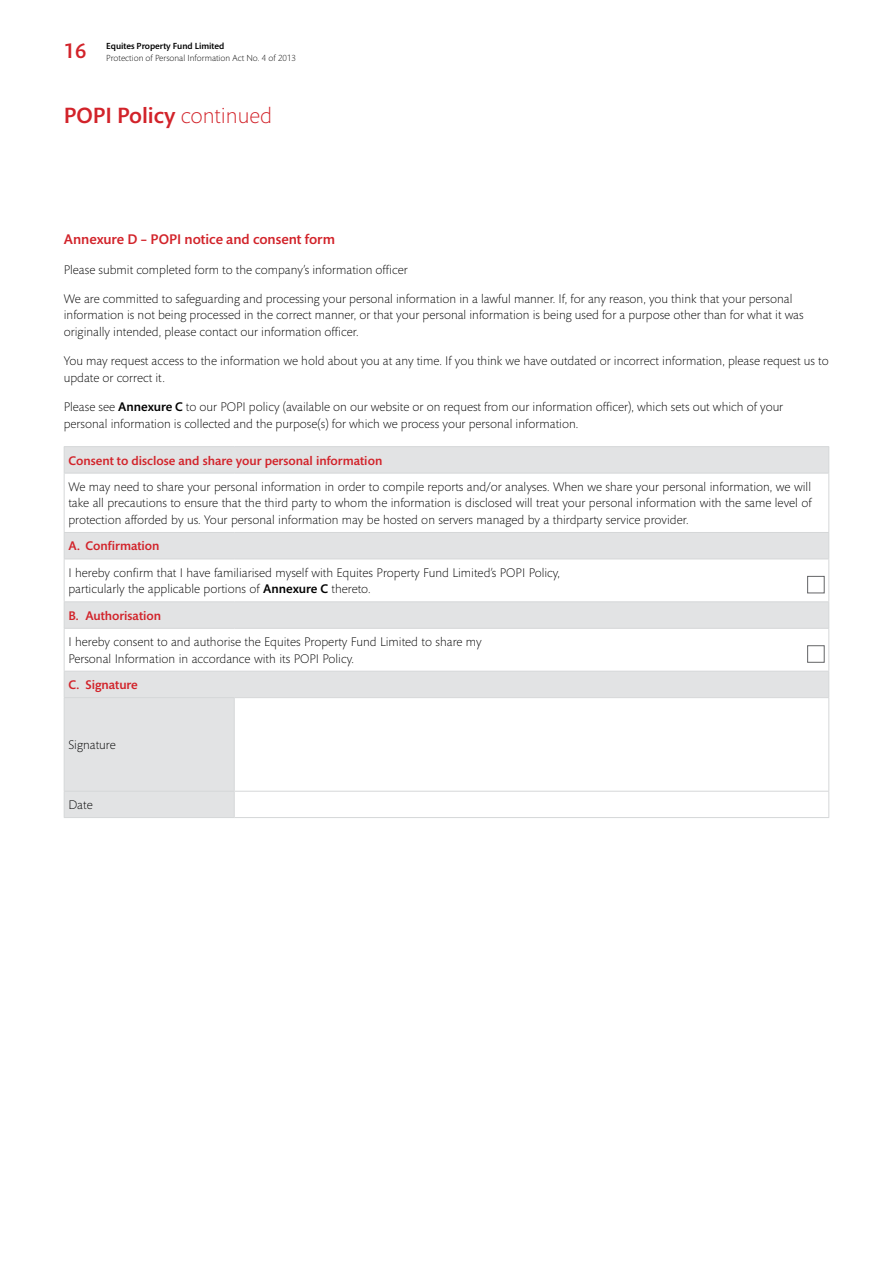
<style>
.page{position:relative;width:893px;height:1263px;background:#fff}
.page>*{position:absolute;margin:0;border:0;box-sizing:border-box;transform-origin:0 0}
.t1{font:500 22.5px "Mundo Sans";color:#d2232a}
.t2{font:500 21px "Mundo Sans";color:#d2232a}
.t3{font:500 14.25px "Mundo Sans";color:#d2232a}
.t4{font:300 12.75px/16.5px "Mundo Sans";color:#000}
.t5{font:500 12.75px "Mundo Sans";color:#d2232a}
.t6{font:300 9px "Mundo Sans";color:#000}
.t7{font:500 9px "Mundo Sans";color:#000}
.s1{font-weight:300}
.s2{font-weight:500}
</style>
<div class="page">
<svg style="left:65px;top:447px;width:763px;height:370px"></svg>
<svg style="left:235px;top:698px;width:593px;height:119px"></svg>
<hr style="left:64px;top:446px;width:170px;height:1px;background:#d5d7d8">
<svg style="left:64px;top:447px;width:1px;height:26px"></svg>
<hr style="left:234px;top:446px;width:595px;height:1px;background:#d5d7d8">
<svg style="left:828px;top:447px;width:1px;height:26px"></svg>
<hr style="left:64px;top:473px;width:170px;height:1px;background:#d5d7d8">
<hr style="left:64px;top:473px;width:1px;height:59px;background:#d5d7d8">
<hr style="left:234px;top:473px;width:595px;height:1px;background:#d5d7d8">
<hr style="left:828px;top:473px;width:1px;height:59px;background:#d5d7d8">
<hr style="left:64px;top:532px;width:170px;height:1px;background:#d5d7d8">
<svg style="left:64px;top:533px;width:1px;height:26px"></svg>
<hr style="left:234px;top:532px;width:595px;height:1px;background:#d5d7d8">
<svg style="left:828px;top:533px;width:1px;height:26px"></svg>
<hr style="left:64px;top:559px;width:170px;height:1px;background:#d5d7d8">
<hr style="left:64px;top:559px;width:1px;height:42px;background:#d5d7d8">
<hr style="left:234px;top:559px;width:595px;height:1px;background:#d5d7d8">
<hr style="left:828px;top:559px;width:1px;height:42px;background:#d5d7d8">
<hr style="left:64px;top:601px;width:170px;height:1px;background:#d5d7d8">
<svg style="left:64px;top:602px;width:1px;height:26px"></svg>
<hr style="left:234px;top:601px;width:595px;height:1px;background:#d5d7d8">
<svg style="left:828px;top:602px;width:1px;height:26px"></svg>
<hr style="left:64px;top:628px;width:170px;height:1px;background:#d5d7d8">
<hr style="left:64px;top:629px;width:1px;height:42px;background:#d5d7d8">
<hr style="left:234px;top:628px;width:595px;height:1px;background:#d5d7d8">
<hr style="left:828px;top:629px;width:1px;height:42px;background:#d5d7d8">
<hr style="left:64px;top:671px;width:170px;height:1px;background:#d5d7d8">
<svg style="left:64px;top:672px;width:1px;height:25px"></svg>
<hr style="left:234px;top:671px;width:595px;height:1px;background:#d5d7d8">
<svg style="left:828px;top:672px;width:1px;height:25px"></svg>
<hr style="left:64px;top:697px;width:170px;height:1px;background:#d5d7d8">
<hr style="left:64px;top:698px;width:1px;height:93px;background:#d5d7d8">
<hr style="left:234px;top:697px;width:595px;height:1px;background:#d5d7d8">
<hr style="left:234px;top:698px;width:1px;height:93px;background:#d5d7d8">
<hr style="left:828px;top:698px;width:1px;height:93px;background:#d5d7d8">
<hr style="left:64px;top:791px;width:170px;height:1px;background:#d5d7d8">
<svg style="left:64px;top:792px;width:1px;height:25px"></svg>
<hr style="left:234px;top:791px;width:595px;height:1px;background:#d5d7d8">
<svg style="left:234px;top:792px;width:1px;height:25px"></svg>
<svg style="left:828px;top:792px;width:1px;height:25px"></svg>
<hr style="left:64px;top:817px;width:170px;height:1px;background:#d5d7d8">
<hr style="left:234px;top:817px;width:595px;height:1px;background:#d5d7d8">
<div style="left:807px;top:576px;width:18px;height:17px;border:1px solid #636466"></div>
<div style="left:807px;top:645px;width:18px;height:18px;border:1px solid #636466"></div>
<p class="t7" style="left:106px;top:41px;width:120px">Equites Property Fund Limited</p>
<h2 class="t2" style="left:64px;top:40px;width:24px">16</h2>
<p class="t6" style="left:106px;top:53px;width:191px">Protection of Personal Information Act No. 4 of 2013</p>
<h1 class="t1" style="left:64px;top:103px;width:210px">POPI Policy <span class="s1">continued</span></h1>
<p class="t3" style="left:64px;top:232px;width:273px">Annexure D – POPI notice and consent form</p>
<p class="t4" style="left:64px;top:262px;width:346px">Please submit completed form to the company’s information officer</p>
<p class="t4" style="left:64px;top:291px;width:741px">We are committed to safeguarding and processing your personal information in a lawful manner. If, for any reason, you think that your personal information is not being processed in the correct manner, or that your personal information is being used for a purpose other than for what it was originally intended, please contact our information officer.</p>
<p class="t4" style="left:64px;top:353px;width:766px">You may request access to the information we hold about you at any time. If you think we have outdated or incorrect information, please request us to update or correct it.</p>
<p class="t4" style="left:64px;top:399px;width:721px">Please see <span class="s2">Annexure C</span> to our POPI policy (available on our website or on request from our information officer), which sets out which of your personal information is collected and the purpose(s) for which we process your personal information.</p>
<p class="t5" style="left:68px;top:453px;width:315px">Consent to disclose and share your personal information</p>
<p class="t4" style="left:68px;top:479px;width:745px;text-align:justify">We may need to share your personal information in order to compile reports and/or analyses. When we share your personal information, we will take all precautions to ensure that the third party to whom the information is disclosed will treat your personal information with the same level of protection afforded by us. Your personal information may be hosted on servers managed by a thirdparty service provider.</p>
<p class="t5" style="left:68px;top:539px;width:93px">A. Confirmation</p>
<p class="t4" style="left:68px;top:565px;width:493px">I hereby confirm that I have familiarised myself with Equites Property Fund Limited’s POPI Policy, particularly the applicable portions of <span class="s2">Annexure C</span> thereto.</p>
<p class="t5" style="left:68px;top:609px;width:94px">B. Authorisation</p>
<p class="t4" style="left:68px;top:634px;width:415px">I hereby consent to and authorise the Equites Property Fund Limited to share my<br>Personal Information in accordance with its POPI Policy.</p>
<p class="t5" style="left:68px;top:678px;width:71px">C. Signature</p>
<p class="t4" style="left:68px;top:737px;width:49px">Signature</p>
<p class="t4" style="left:68px;top:797px;width:26px">Date</p>
</div>
